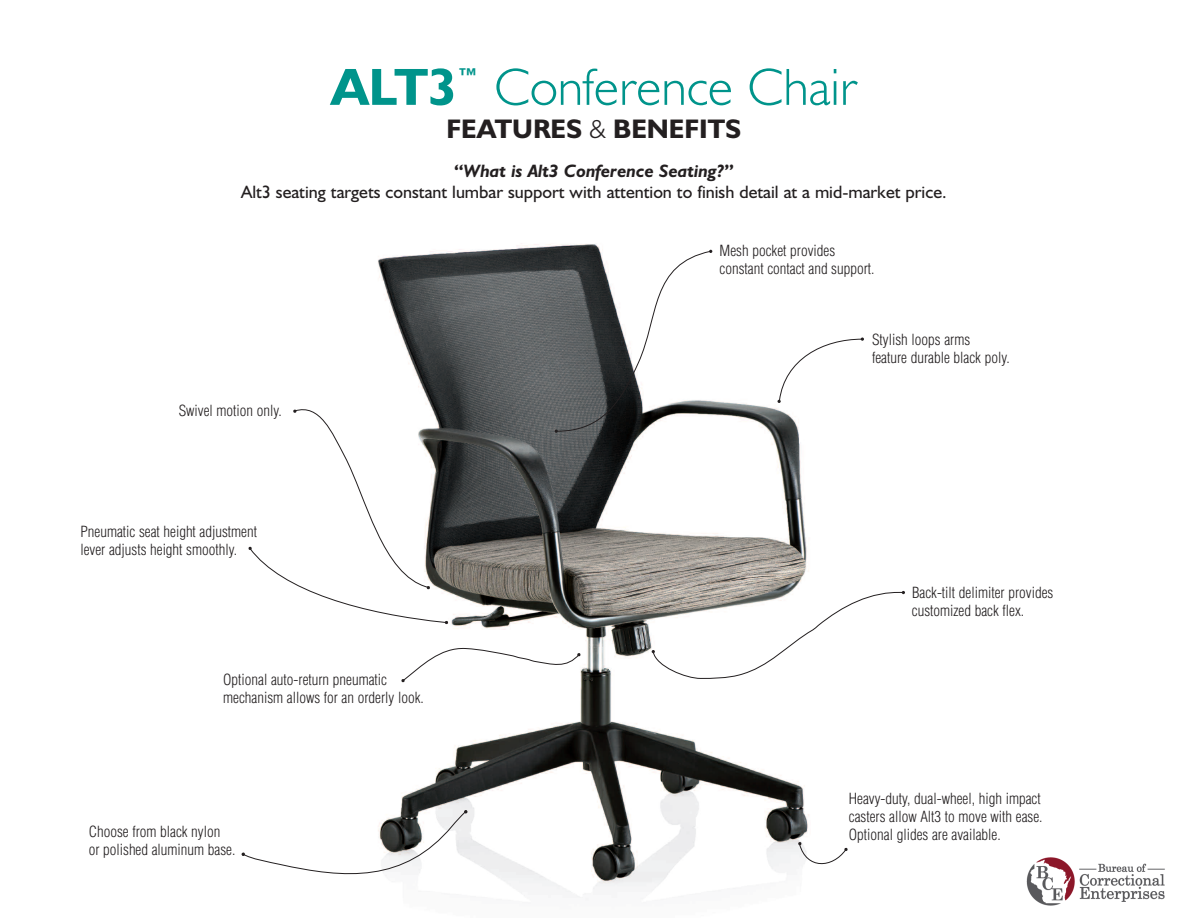
<style>
.page{position:relative;width:1188px;height:918px;background:#fff}
.page>*{position:absolute;margin:0;border:0;box-sizing:border-box;transform-origin:0 0}
.t1{font:300 52.5px "Humanist 521 BT";color:#00948b}
.t2{font:700 27px "Humanist 521 BT";color:#231f20}
.t3{font:18px/21px "Humanist 521 BT";color:#231f20;text-align:center}
.t4{font:300 condensed 15px/18px "Helvetica";color:#231f20}
.s1{font-weight:700}
.s2{font-weight:300}
.s3{font-weight:700;font-style:italic}
</style>
<div class="page">
<img style="left:378px;top:243px;width:431px;height:655px">
<svg style="left:241px;top:810px;width:227px;height:74px"></svg>
<svg style="left:778px;top:338px;width:86px;height:65px"></svg>
<svg style="left:401px;top:646px;width:180px;height:36px"></svg>
<svg style="left:650px;top:589px;width:255px;height:93px"></svg>
<svg style="left:798px;top:842px;width:50px;height:28px"></svg>
<svg style="left:248px;top:403px;width:200px;height:221px"></svg>
<svg style="left:555px;top:250px;width:157px;height:183px"></svg>
<img style="left:1026px;top:857px;width:139px;height:49px">
<h1 class="t1" style="left:331px;top:69px;width:528px"><span class="s1">ALT3</span><sup>™</sup> Conference Chair</h1>
<h2 class="t2" style="left:447px;top:119px;width:296px">FEATURES <span class="s2">&amp;</span> BENEFITS</h2>
<p class="t3" style="left:241px;top:162px;width:707px"><span class="s1">“</span><span class="s3">What is Alt3 Conference Seating?</span><span class="s1">”<br></span>Alt3 seating targets constant lumbar support with attention to finish detail at a mid-market price.</p>
<p class="t4" style="left:720px;top:242px;width:157px">Mesh pocket provides constant contact and support.</p>
<p class="t4" style="left:179px;top:401px;width:105px">Swivel motion only.</p>
<p class="t4" style="left:80px;top:523px;width:178px">Pneumatic seat height adjustment lever adjusts height smoothly.</p>
<p class="t4" style="left:223px;top:671px;width:202px">Optional auto-return pneumatic mechanism allows for an orderly look.</p>
<p class="t4" style="left:89px;top:823px;width:148px">Choose from black nylon<br>or polished aluminum base.</p>
<p class="t4" style="left:872px;top:331px;width:139px">Stylish loops arms<br>feature durable black poly.</p>
<p class="t4" style="left:912px;top:584px;width:143px">Back-tilt delimiter provides customized back flex.</p>
<p class="t4" style="left:849px;top:790px;width:195px">Heavy-duty, dual-wheel, high impact casters allow Alt3 to move with ease.<br>Optional glides are available.</p>
</div>
